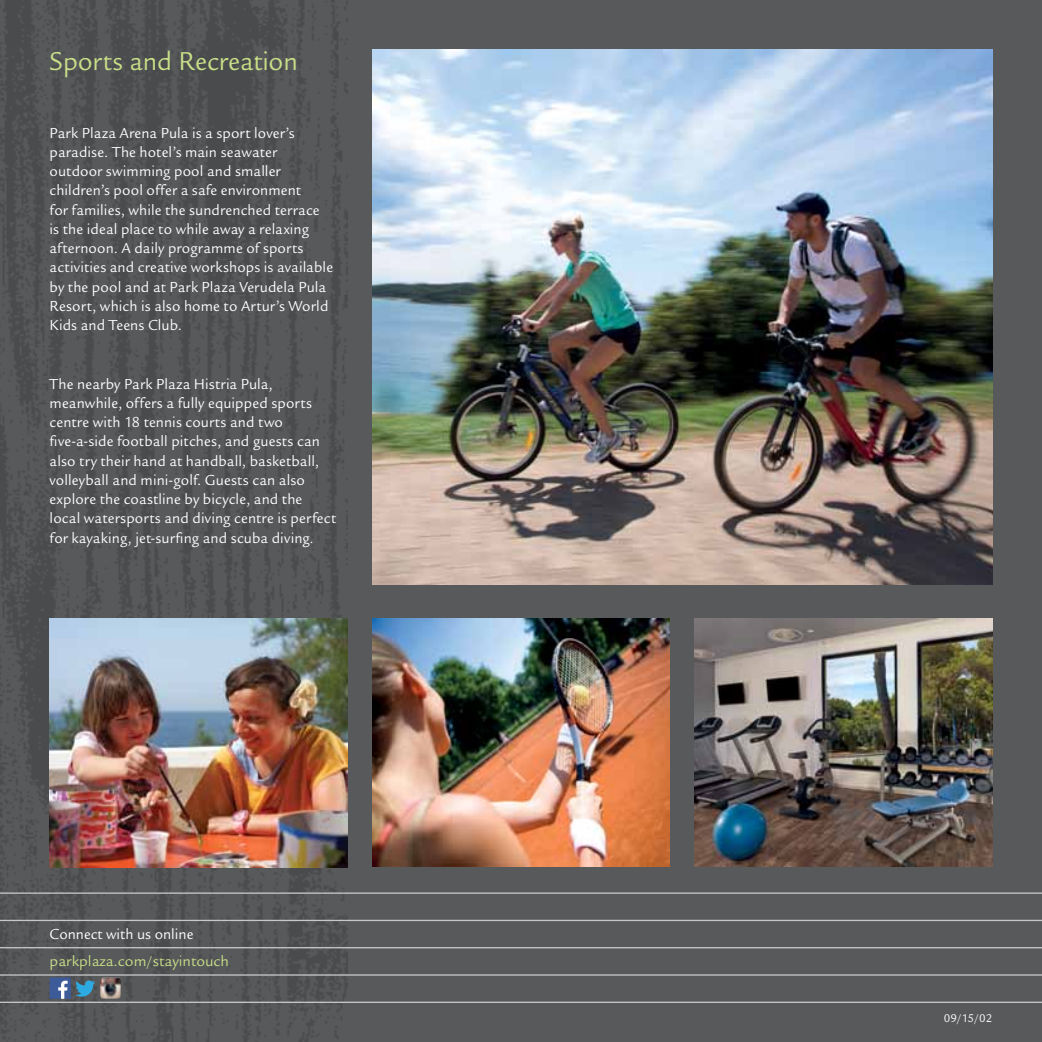
<style>
.page{position:relative;width:1042px;height:1042px;background:#58595b}
.page>*{position:absolute;margin:0;border:0;box-sizing:border-box;transform-origin:0 0}
.t1{font:28px "Legacy San ITC";color:#c8df88;scale:.96 1}
.t2{font:15.75px/19.2px "Legacy San ITC";letter-spacing:.01em;color:#fff;scale:.96 1}
.t3{font:15.75px "Legacy San ITC";color:#c8df88}
.t4{font:12.25px "Legacy San ITC";color:#fff}
</style>
<div class="page">
<img style="left:0;top:0;width:347px;height:1042px">
<hr style="left:0;top:1001px;width:1042px;height:2px;background:#c7c8ca">
<hr style="left:0;top:974px;width:1042px;height:1px;background:#c7c8ca">
<hr style="left:0;top:947px;width:1042px;height:1px;background:#c7c8ca">
<hr style="left:0;top:920px;width:1042px;height:1px;background:#c7c8ca">
<hr style="left:0;top:892px;width:1042px;height:2px;background:#c7c8ca">
<img style="left:372px;top:618px;width:298px;height:249px">
<img style="left:694px;top:618px;width:298px;height:249px">
<img style="left:372px;top:50px;width:620px;height:534px">
<img style="left:50px;top:618px;width:297px;height:249px">
<div style="left:50px;top:977px;width:20px;height:22px;background:#3d5b99"></div>
<svg style="left:58px;top:980px;width:10px;height:19px"></svg>
<svg style="left:75px;top:980px;width:20px;height:16px"></svg>
<img style="left:100px;top:977px;width:21px;height:22px">
<h1 class="t1" style="left:50px;top:45px;width:260px">Sports and Recreation</h1>
<p class="t2" style="left:50px;top:123px;width:297px">Park Plaza Arena Pula is a sport lover’s paradise. The hotel’s main seawater outdoor swimming pool and smaller children’s pool offer a safe environment<br>for families, while the sundrenched terrace is the ideal place to while away a relaxing afternoon. A daily programme of sports activities and creative workshops is available by the pool and at Park Plaza Verudela Pula Resort, which is also home to Artur’s World Kids and Teens Club.</p>
<p class="t2" style="left:50px;top:374px;width:300px">The nearby Park Plaza Histria Pula, meanwhile, offers a fully equipped sports centre with 18 tennis courts and two five-a-side football pitches, and guests can also try their hand at handball, basketball, volleyball and mini-golf. Guests can also explore the coastline by bicycle, and the local watersports and diving centre is perfect for kayaking, jet-surfing and scuba diving.</p>
<p class="t2" style="left:50px;top:924px;width:151px">Connect with us online</p>
<p class="t3" style="left:50px;top:952px;width:181px">parkplaza.com/stayintouch</p>
<p class="t4" style="left:944px;top:1011px;width:50px">09/15/02</p>
</div>
